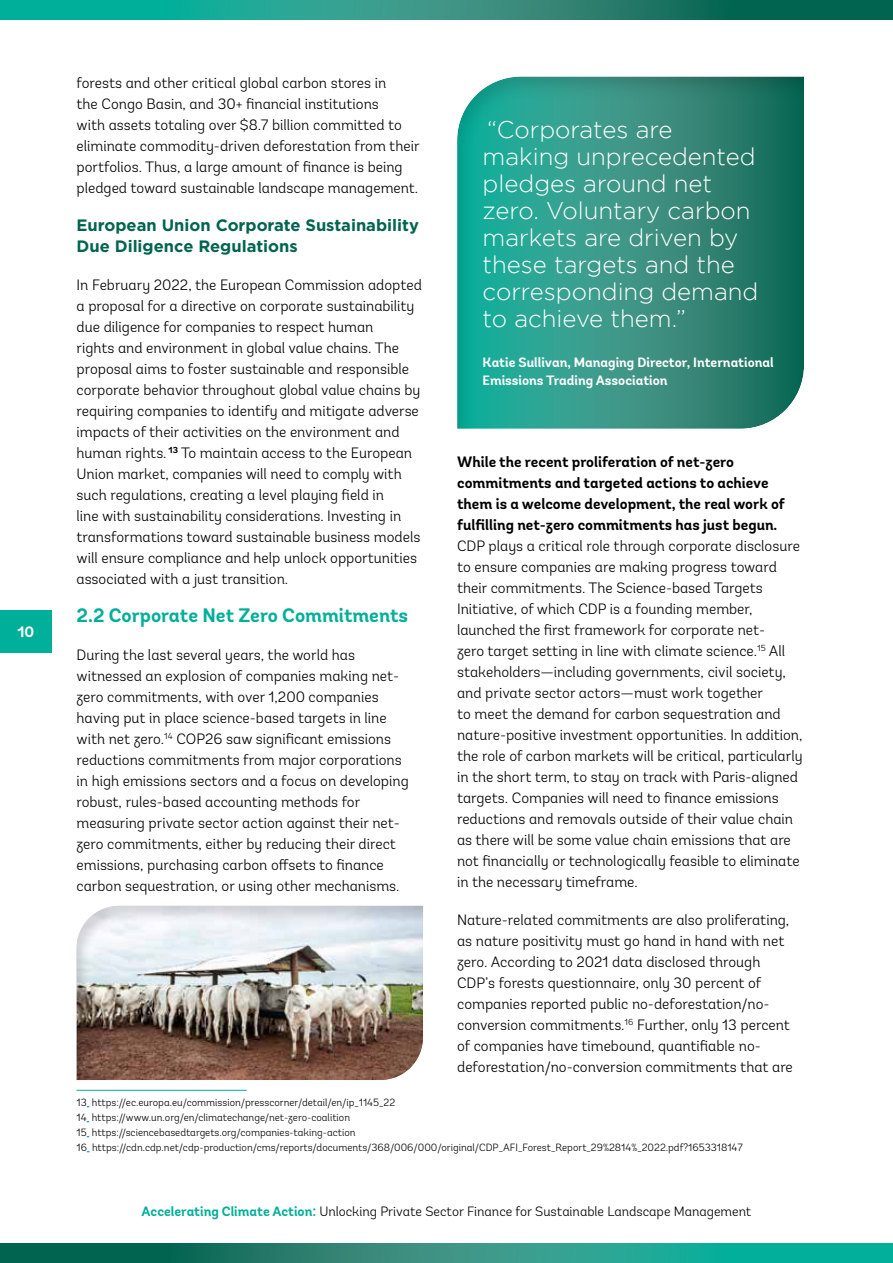
<style>
.page{position:relative;width:893px;height:1263px;background:#fff}
.page>*{position:absolute;margin:0;border:0;box-sizing:border-box;transform-origin:0 0}
.t1{font:300 24px/27px "Gotham";color:#fff}
.t2{font:700 19.5px "Andes";color:#00af9a}
.t3{font:700 16.5px/21px "Gotham";color:#006450}
.t4{font:300 15px/21px "Andes";color:#000}
.t5{font:700 15px/21px "Andes";color:#000}
.t6{font:700 15px "Andes";color:#fff}
.t7{font:300 13.5px "Andes";color:#000}
.t8{font:700 13.5px/18px "Andes";color:#fff}
.t9{font:300 10.5px/15px "Andes";color:#000}
.s1{font-weight:700;color:#00af9a}
</style>
<div class="page">
<svg style="left:0;top:1243px;width:893px;height:20px;background:#1a8d7b"></svg>
<svg style="left:0;top:0;width:893px;height:19px;background:#1a8e7c"></svg>
<div style="left:0;top:610px;width:51px;height:43px;background:#00af9a"></div>
<hr style="left:77px;top:1090px;width:170px;height:1px;background:#00af9a">
<div style="left:457px;top:74px;width:349px;height:355px;background:#000;opacity:.15"></div>
<div style="left:75px;top:903px;width:348px;height:177px;background:#000;opacity:.15"></div>
<p class="t6" style="left:17px;top:623px;width:18px">10</p>
<p class="t4" style="left:77px;top:72px;width:345px">forests and other critical global carbon stores in<br>the Congo Basin, and 30+ financial institutions<br>with assets totaling over $8.7 billion committed to eliminate commodity-driven deforestation from their portfolios. Thus, a large amount of finance is being pledged toward sustainable landscape management.</p>
<p class="t3" style="left:77px;top:214px;width:344px">European Union Corporate Sustainability<br>Due Diligence Regulations</p>
<p class="t4" style="left:77px;top:274px;width:347px">In February 2022, the European Commission adopted a proposal for a directive on corporate sustainability due diligence for companies to respect human<br>rights and environment in global value chains. The proposal aims to foster sustainable and responsible corporate behavior throughout global value chains by requiring companies to identify and mitigate adverse impacts of their activities on the environment and human rights. <sup>13</sup> To maintain access to the European Union market, companies will need to comply with such regulations, creating a level playing field in<br>line with sustainability considerations. Investing in transformations toward sustainable business models will ensure compliance and help unlock opportunities associated with a just transition.</p>
<h2 class="t2" style="left:77px;top:603px;width:333px">2.2 Corporate Net Zero Commitments</h2>
<p class="t4" style="left:77px;top:644px;width:334px">During the last several years, the world has witnessed an explosion of companies making net&shy;zero commitments, with over 1,200 companies having put in place science-based targets in line with net zero.<sup>14</sup> COP26 saw significant emissions reductions commitments from major corporations in high emissions sectors and a focus on developing robust, rules-based accounting methods for measuring private sector action against their net&shy;zero commitments, either by reducing their direct emissions, purchasing carbon offsets to finance carbon sequestration, or using other mechanisms.</p>
<h1 class="t1" style="left:483px;top:116px;width:277px">“Corporates are making unprecedented pledges around net zero. Voluntary carbon markets are driven by these targets and the corresponding demand to achieve them.”</h1>
<p class="t8" style="left:483px;top:353px;width:293px">Katie Sullivan, Managing Director, International<br>Emissions Trading Association</p>
<p class="t5" style="left:457px;top:452px;width:329px">While the recent proliferation of net-zero commitments and targeted actions to achieve them is a welcome development, the real work of fulfilling net-zero commitments has just begun.</p>
<p class="t4" style="left:457px;top:535px;width:347px">CDP plays a critical role through corporate disclosure to ensure companies are making progress toward their commitments. The Science-based Targets Initiative, of which CDP is a founding member, launched the first framework for corporate net-<br>zero target setting in line with climate science.<sup>15</sup> All stakeholders—including governments, civil society, and private sector actors—must work together<br>to meet the demand for carbon sequestration and nature-positive investment opportunities. In addition, the role of carbon markets will be critical, particularly in the short term, to stay on track with Paris-aligned targets. Companies will need to finance emissions reductions and removals outside of their value chain as there will be some value chain emissions that are not financially or technologically feasible to eliminate in the necessary timeframe.</p>
<p class="t4" style="left:457px;top:909px;width:337px">Nature-related commitments are also proliferating, as nature positivity must go hand in hand with net zero. According to 2021 data disclosed through CDP’s forests questionnaire, only 30 percent of companies reported public no-deforestation/no&shy;conversion commitments.<sup>16</sup> Further, only 13 percent of companies have timebound, quantifiable no&shy;deforestation/no-conversion commitments that are</p>
<p class="t9" style="left:77px;top:1094px;width:668px">13 https://ec.europa.eu/commission/presscorner/detail/en/ip_1145_22<br>14 https://www.un.org/en/climatechange/net-zero-coalition<br>15 https://sciencebasedtargets.org/companies-taking-action<br>16 https://cdn.cdp.net/cdp-production/cms/reports/documents/368/006/000/original/CDP_AFI_Forest_Report_29%2814%_2022.pdf?1653318147</p>
<p class="t7" style="left:142px;top:1203px;width:611px"><span class="s1">Accelerating Climate Action:</span> Unlocking Private Sector Finance for Sustainable Landscape Management</p>
</div>
